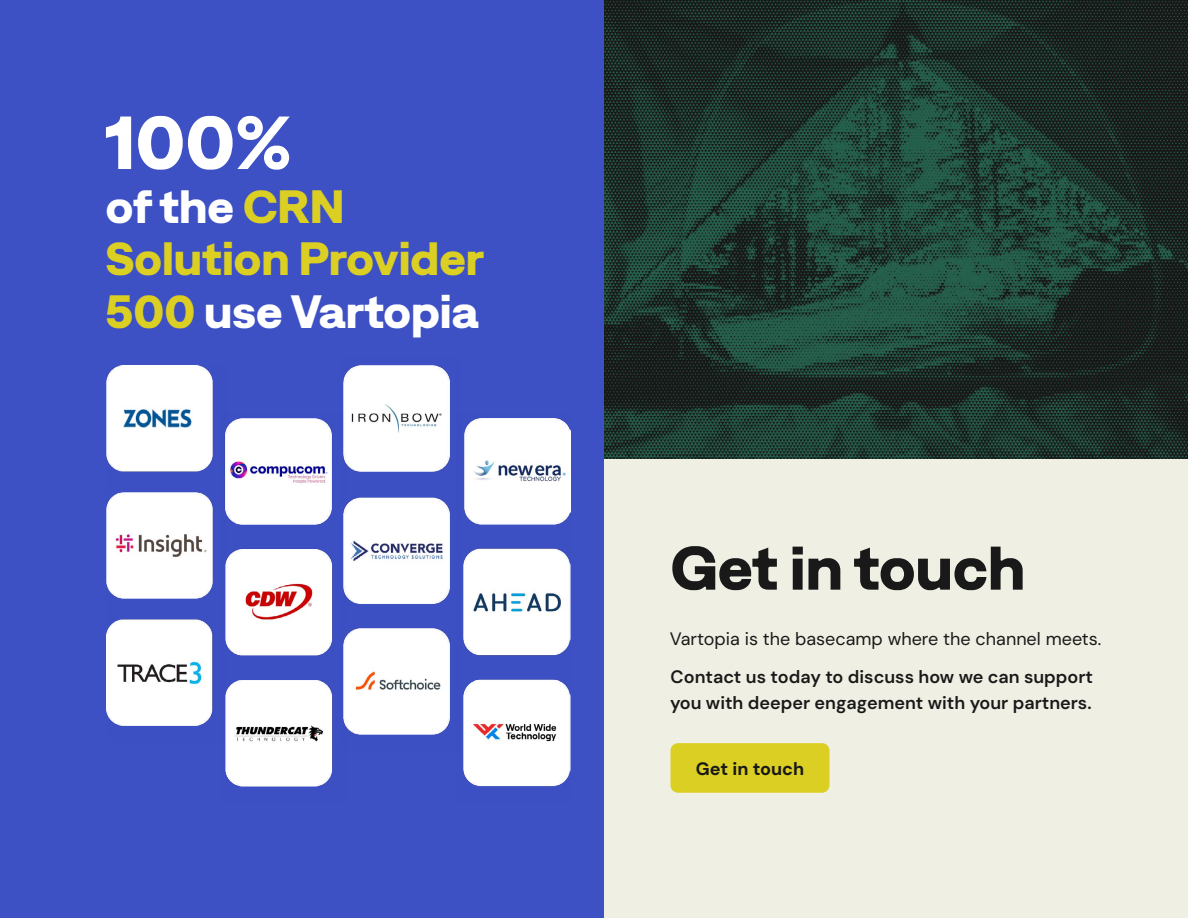
<style>
.page{position:relative;width:1188px;height:918px;background:#fff}
.page>*{position:absolute;margin:0;border:0;box-sizing:border-box;transform-origin:0 0}
.t1{font:700 75px "Denim INKWD";color:#fff}
.t2{font:700 61.5px "Denim INKWD";color:#191919}
.t3{font:700 46.5px/52.5px "Denim INKWD";color:#dccf23}
.t4{font:600 18px/25.5px "DM Sans 18 pt";color:#191919}
.t5{font:18px "DM Sans 18 pt";color:#191919}
.t6{font:700 18px "DM Sans 18 pt";color:#181818}
.s1{color:#fff}
</style>
<div class="page">
<div style="left:0;top:0;width:605px;height:918px;background:#3d50c4"></div>
<div style="left:605px;top:459px;width:583px;height:459px;background:#efefe4"></div>
<img style="left:605px;top:0;width:583px;height:459px">
<img style="left:106px;top:365px;width:107px;height:361px">
<img style="left:343px;top:365px;width:107px;height:370px">
<img style="left:224px;top:412px;width:122px;height:375px">
<img style="left:463px;top:418px;width:107px;height:369px">
<div style="left:670px;top:743px;width:160px;height:50px;background:#dccf23;border-radius:8px"></div>
<h1 class="t1" style="left:105px;top:88px;width:188px">100%</h1>
<h3 class="t3" style="left:105px;top:177px;width:381px"><span class="s1">of the</span> CRN<br>Solution Provider<br>500 <span class="s1">use Vartopia</span></h3>
<h2 class="t2" style="left:670px;top:523px;width:356px">Get in touch</h2>
<p class="t5" style="left:670px;top:628px;width:433px">Vartopia is the basecamp where the channel meets.</p>
<p class="t4" style="left:670px;top:664px;width:425px">Contact us today to discuss how we can support you with deeper engagement with your partners.</p>
<p class="t6" style="left:696px;top:758px;width:110px">Get in touch</p>
</div>
